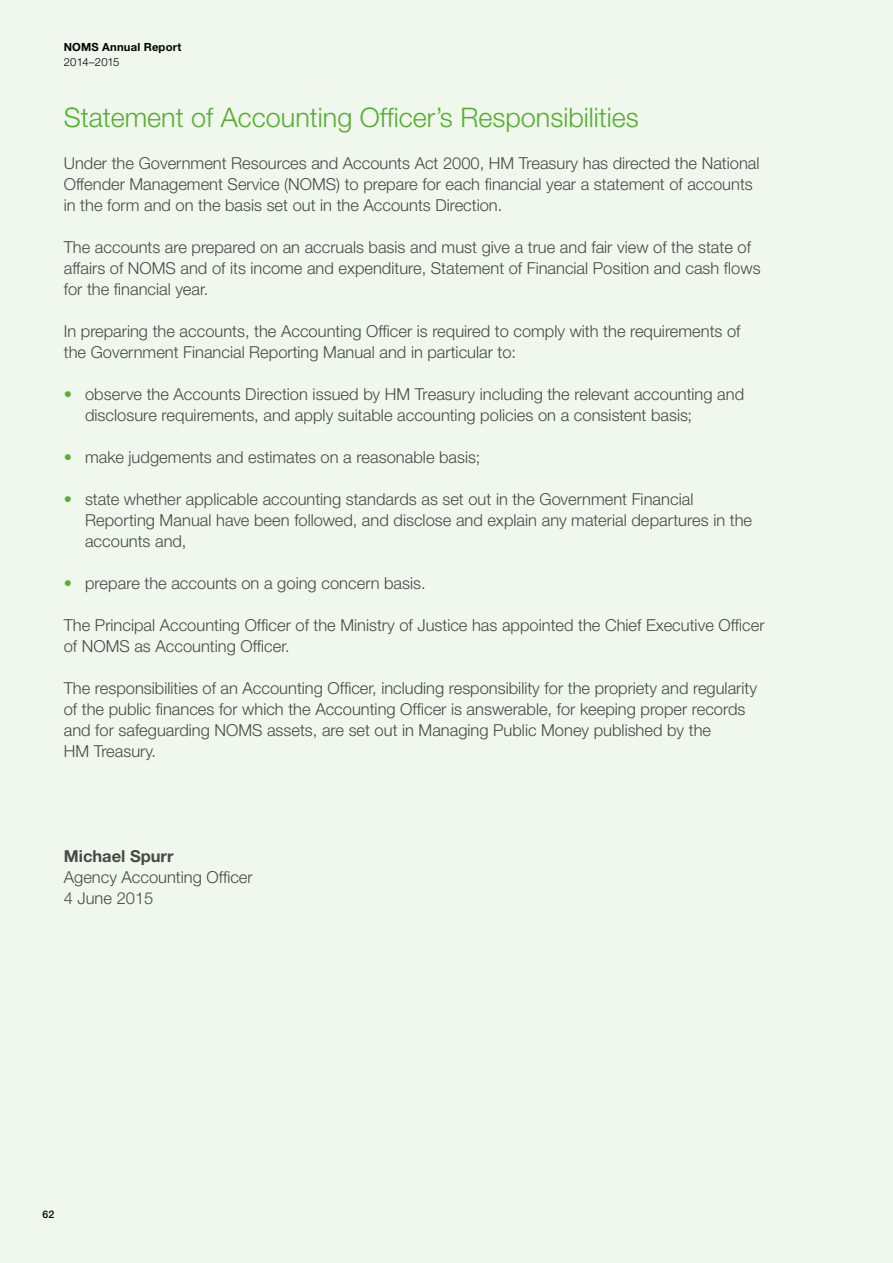
<style>
.page{position:relative;width:893px;height:1263px;background:#f0f7ed}
.page>*{position:absolute;margin:0;border:0;box-sizing:border-box;transform-origin:0 0}
.body{font:300 27px "Helvetica Neue LT Pro";color:#55af31}
.body-2{font:300 16.5px/21px "Helvetica Neue LT Pro";color:#494948}
.t1{font:700 11.25px "Helvetica Neue LT Pro";letter-spacing:.015em;color:#000}
.t2{font:300 11.25px "Helvetica Neue LT Pro";letter-spacing:-.005em;color:#000}
.t3{font:500 10.5px "Helvetica Neue LT Pro";color:#000}
.s1{color:#55af31}
.s2{font-weight:700}
</style>
<div class="page">
<p class="t1" style="left:64px;top:40px;width:119px">NOMS Annual Report</p>
<p class="t2" style="left:64px;top:55px;width:57px">2014–2015</p>
<p class="body" style="left:64px;top:101px;width:577px">Statement of Accounting Officer’s Responsibilities</p>
<p class="body-2" style="left:64px;top:153px;width:697px">Under the Government Resources and Accounts Act 2000, HM Treasury has directed the National<br>Offender Management Service (NOMS) to prepare for each financial year a statement of accounts in the form and on the basis set out in the Accounts Direction.</p>
<p class="body-2" style="left:64px;top:237px;width:698px">The accounts are prepared on an accruals basis and must give a true and fair view of the state of affairs of NOMS and of its income and expenditure, Statement of Financial Position and cash flows for the financial year.</p>
<p class="body-2" style="left:64px;top:321px;width:678px">In preparing the accounts, the Accounting Officer is required to comply with the requirements of the Government Financial Reporting Manual and in particular to:</p>
<p class="body-2" style="left:85px;top:384px;width:661px;text-indent:-21px"><span class="s1">•</span> observe the Accounts Direction issued by HM Treasury including the relevant accounting and disclosure requirements, and apply suitable accounting policies on a consistent basis;</p>
<p class="body-2" style="left:64px;top:447px;width:418px"><span class="s1">•</span> make judgements and estimates on a reasonable basis;</p>
<p class="body-2" style="left:85px;top:489px;width:669px;text-indent:-21px"><span class="s1">•</span> state whether applicable accounting standards as set out in the Government Financial<br>Reporting Manual have been followed, and disclose and explain any material departures in the accounts and,</p>
<p class="body-2" style="left:64px;top:573px;width:363px"><span class="s1">•</span> prepare the accounts on a going concern basis.</p>
<p class="body-2" style="left:64px;top:615px;width:702px">The Principal Accounting Officer of the Ministry of Justice has appointed the Chief Executive Officer of NOMS as Accounting Officer.</p>
<p class="body-2" style="left:64px;top:678px;width:695px">The responsibilities of an Accounting Officer, including responsibility for the propriety and regularity of the public finances for which the Accounting Officer is answerable, for keeping proper records and for safeguarding NOMS assets, are set out in Managing Public Money published by the<br>HM Treasury.</p>
<p class="body-2" style="left:64px;top:846px;width:190px"><span class="s2">Michael Spurr<br></span>Agency Accounting Officer<br>4 June 2015</p>
<p class="t3" style="left:43px;top:1208px;width:13px">62</p>
</div>
